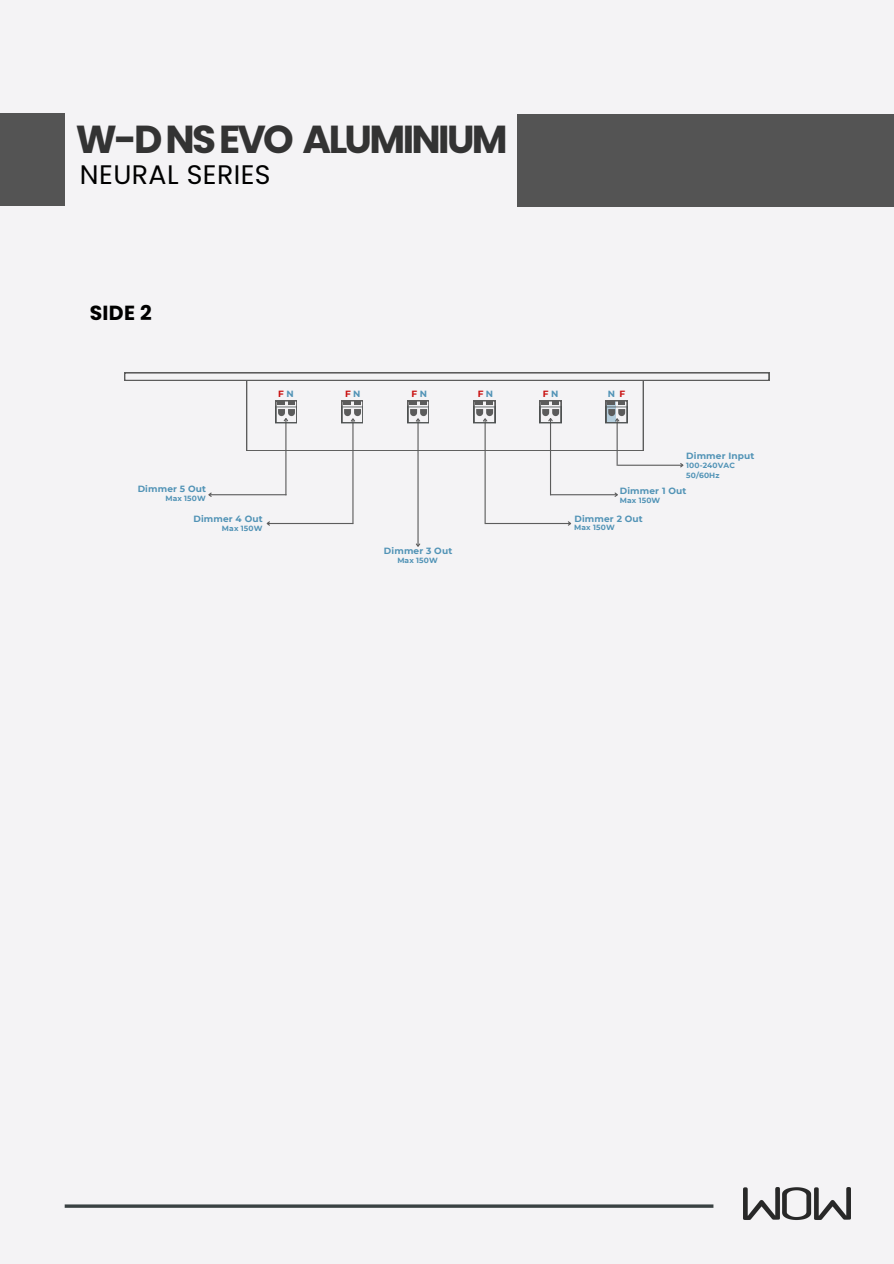
<style>
.page{position:relative;width:894px;height:1264px;background:#fff}
.page>*{position:absolute;margin:0;border:0;box-sizing:border-box;transform-origin:0 0}
.t1{font:700 39px "Poppins";letter-spacing:-.07em;color:#333}
.t2{font:26.7px "Poppins";letter-spacing:.015em;color:#000}
.t3{font:700 20.4px "Poppins";color:#000}
.t4{font:700 9px "Montserrat";letter-spacing:.015em;color:#5193b6}
.t5{font:700 9px "Montserrat";color:#c80b0b}
.t6{font:700 7.5px "Montserrat";letter-spacing:.015em;color:#5193b6}
.s1{color:#5193b6}
</style>
<div class="page">
<div style="left:0;top:0;width:893px;height:1263px;background:#f4f3f5"></div>
<hr style="left:65px;top:1204px;width:648px;height:3px;background:#394142">
<img style="left:743px;top:1187px;width:106px;height:33px">
<div style="left:0;top:113px;width:65px;height:93px;background:#545454"></div>
<div style="left:517px;top:114px;width:376px;height:93px;background:#545454"></div>
<hr style="left:209px;top:494px;width:77px;height:1px;background:#5c5c5c">
<svg style="left:208px;top:492px;width:5px;height:5px"></svg>
<hr style="left:267px;top:523px;width:86px;height:1px;background:#5c5c5c">
<svg style="left:266px;top:521px;width:5px;height:5px"></svg>
<hr style="left:485px;top:523px;width:85px;height:1px;background:#5c5c5c">
<svg style="left:566px;top:521px;width:6px;height:5px"></svg>
<hr style="left:550px;top:494px;width:67px;height:1px;background:#5c5c5c">
<svg style="left:613px;top:492px;width:5px;height:5px"></svg>
<hr style="left:617px;top:464px;width:65px;height:2px;background:#5c5c5c">
<svg style="left:679px;top:463px;width:5px;height:5px"></svg>
<hr style="left:285px;top:418px;width:1px;height:77px;background:#5c5c5c">
<hr style="left:352px;top:419px;width:1px;height:105px;background:#5c5c5c">
<hr style="left:417px;top:419px;width:1px;height:127px;background:#5c5c5c">
<svg style="left:416px;top:542px;width:5px;height:5px"></svg>
<hr style="left:484px;top:419px;width:1px;height:105px;background:#5c5c5c">
<hr style="left:550px;top:418px;width:1px;height:77px;background:#5c5c5c">
<hr style="left:616px;top:419px;width:1px;height:47px;background:#5c5c5c">
<svg style="left:124px;top:372px;width:645px;height:79px"></svg>
<p class="t1" style="left:76px;top:112px;width:433px">W-DNSEVO ALUMINIUM</p>
<h3 class="t2" style="left:80px;top:156px;width:192px">NEURAL SERIES</h3>
<h2 class="t3" style="left:90px;top:298px;width:63px">SIDE 2</h2>
<p class="t5" style="left:278px;top:389px;width:17px">F <span class="s1">N</span></p>
<p class="t5" style="left:345px;top:389px;width:17px">F <span class="s1">N</span></p>
<p class="t5" style="left:411px;top:388px;width:17px">F <span class="s1">N</span></p>
<p class="t5" style="left:477px;top:389px;width:17px">F <span class="s1">N</span></p>
<p class="t5" style="left:542px;top:389px;width:17px">F <span class="s1">N</span></p>
<p class="t4" style="left:607px;top:388px;width:9px">N</p>
<p class="t5" style="left:619px;top:388px;width:7px">F</p>
<p class="t4" style="left:138px;top:483px;width:70px">Dimmer 5 Out</p>
<p class="t6" style="left:165px;top:493px;width:42px">Max 150W</p>
<p class="t4" style="left:193px;top:513px;width:71px">Dimmer 4 Out</p>
<p class="t6" style="left:222px;top:523px;width:42px">Max 150W</p>
<p class="t4" style="left:384px;top:545px;width:70px">Dimmer 3 Out</p>
<p class="t6" style="left:397px;top:556px;width:42px">Max 150W</p>
<p class="t4" style="left:686px;top:450px;width:70px">Dimmer Input</p>
<p class="t6" style="left:686px;top:460px;width:50px">100-240VAC</p>
<p class="t6" style="left:686px;top:471px;width:35px">50/60Hz</p>
<p class="t4" style="left:619px;top:485px;width:68px">Dimmer 1 Out</p>
<p class="t6" style="left:619px;top:496px;width:42px">Max 150W</p>
<h4 class="t4" style="left:574px;top:513px;width:70px">Dimmer 2 Out</h4>
<h5 class="t6" style="left:574px;top:523px;width:42px">Max 150W</h5>
</div>
